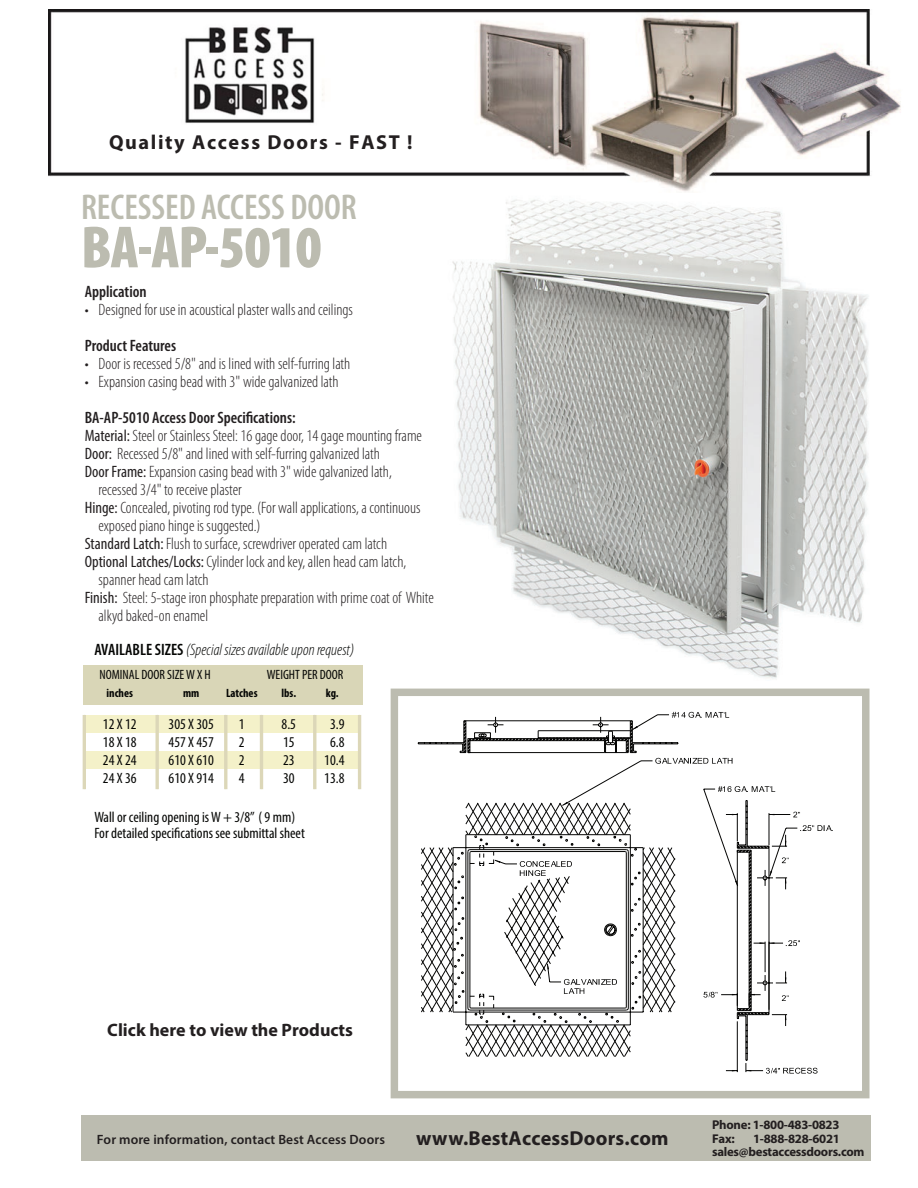
<style>
.page{position:relative;width:918px;height:1188px;background:#fff}
.page>*{position:absolute;margin:0;border:0;box-sizing:border-box;transform-origin:0 0}
.t1{font:900 condensed 60px "Myriad Pro";letter-spacing:-.02em;color:#bcbcb0}
.t2{font:600 condensed 36px "Myriad Pro";color:#bcbcb0}
.t3{font:700 20.25px "Myriad Pro";letter-spacing:.08em;color:#231f20}
.t4{font:700 20.25px "Myriad Pro";letter-spacing:.01em;color:#231f20}
.t5{font:700 18px "Myriad Pro";color:#231f20}
.t6{font:300 condensed 16.5px "Myriad Pro";color:#231f20}
.t7{font:600 condensed 16.5px "Myriad Pro";color:#231f20}
.t8{font:italic 300 condensed 16.5px "Myriad Pro";color:#040503}
.t9{font:condensed 15px/15.8px "Myriad Pro";color:#040503}
.t10{font:600 13.5px "Myriad Pro";letter-spacing:.01em;color:#231f20}
.t11{font:condensed 13.5px "Myriad Pro";color:#040503}
.t12{font:700 12.75px/13.6px "Myriad Pro";letter-spacing:-.02em;color:#231f20}
.t13{font:700 condensed 12px "Myriad Pro";color:#040503}
.s1{font-weight:400}
.s2{font-weight:600;font-style:normal}
</style>
<div class="page">
<img style="left:442px;top:199px;width:428px;height:490px">
<img style="left:48px;top:9px;width:853px;height:183px">
<div style="left:391px;top:689px;width:479px;height:409px;border:7px solid #bcbcb0"></div>
<div style="left:83px;top:715px;width:277px;height:18px;background:#f4f1c9"></div>
<div style="left:83px;top:751px;width:278px;height:18px;background:#f4f1c9"></div>
<hr style="left:313px;top:715px;width:3px;height:74px;background:#dcd7b8">
<hr style="left:358px;top:715px;width:3px;height:74px;background:#dcd7b8">
<hr style="left:156px;top:715px;width:3px;height:74px;background:#dcd7b8">
<hr style="left:83px;top:715px;width:3px;height:74px;background:#dcd7b8">
<hr style="left:260px;top:715px;width:3px;height:74px;background:#dcd7b8">
<hr style="left:224px;top:715px;width:3px;height:74px;background:#dcd7b8">
<div style="left:83px;top:665px;width:279px;height:40px;background:#d9d6b7"></div>
<hr style="left:737px;top:1021px;width:1px;height:51px;background:#050504">
<svg style="left:726px;top:1070px;width:11px;height:2px"></svg>
<hr style="left:746px;top:1016px;width:1px;height:44px;background:#050504">
<svg style="left:746px;top:1060px;width:72px;height:14px"></svg>
<hr style="left:747px;top:1015px;width:1px;height:45px;background:#050504">
<svg style="left:418px;top:712px;width:415px;height:342px"></svg>
<div style="left:81px;top:1116px;width:789px;height:45px;background:#bcbcb0"></div>
<p class="t3" style="left:109px;top:129px;width:305px">Quality Access Doors - FAST !</p>
<h2 class="t2" style="left:81px;top:185px;width:277px">RECESSED ACCESS DOOR</h2>
<h1 class="t1" style="left:81px;top:209px;width:242px">BA-AP-5010</h1>
<p class="t7" style="left:85px;top:281px;width:63px">Application</p>
<p class="t6" style="left:85px;top:300px;width:270px">• Designed for use in acoustical plaster walls and ceilings</p>
<p class="t7" style="left:85px;top:335px;width:93px">Product Features</p>
<p class="t6" style="left:85px;top:354px;width:267px">• Door is recessed 5/8" and is lined with self-furring lath</p>
<p class="t6" style="left:85px;top:372px;width:255px">• Expansion casing bead with 3" wide galvanized lath</p>
<p class="t7" style="left:85px;top:407px;width:212px">BA-AP-5010 Access Door Specifications:</p>
<p class="t6" style="left:85px;top:426px;width:339px"><span class="s1">Material:</span> Steel or Stainless Steel: 16 gage door, 14 gage mounting frame</p>
<p class="t6" style="left:85px;top:444px;width:297px"><span class="s1">Door:</span> Recessed 5/8" and lined with self-furring galvanized lath</p>
<p class="t6" style="left:85px;top:462px;width:309px"><span class="s1">Door Frame:</span> Expansion casing bead with 3" wide galvanized lath,</p>
<p class="t6" style="left:99px;top:480px;width:145px">recessed 3/4" to receive plaster</p>
<p class="t6" style="left:85px;top:498px;width:337px"><span class="s1">Hinge:</span> Concealed, pivoting rod type. (For wall applications, a continuous</p>
<p class="t6" style="left:99px;top:516px;width:164px">exposed piano hinge is suggested.)</p>
<p class="t6" style="left:85px;top:534px;width:304px"><span class="s1">Standard Latch:</span>Flush to surface, screwdriver operated cam latch</p>
<p class="t6" style="left:85px;top:552px;width:323px"><span class="s1">Optional Latches/Locks:</span>Cylinder lock and key, allen head cam latch,</p>
<p class="t6" style="left:99px;top:570px;width:112px">spanner head cam latch</p>
<p class="t6" style="left:85px;top:588px;width:351px"><span class="s1">Finish:</span> Steel: 5-stage iron phosphate preparation with prime coat of White</p>
<p class="t6" style="left:99px;top:606px;width:111px">alkyd baked-on enamel</p>
<p class="t8" style="left:94px;top:640px;width:261px"><span class="s2">AVAILABLE SIZES</span> (Special sizes available upon request)</p>
<p class="t11" style="left:100px;top:667px;width:113px">NOMINAL DOOR SIZE W X H</p>
<p class="t11" style="left:267px;top:667px;width:78px">W THGI E PER DOOR</p>
<p class="t13" style="left:107px;top:686px;width:28px">inches</p>
<p class="t13" style="left:183px;top:686px;width:18px">mm</p>
<p class="t13" style="left:226px;top:686px;width:33px">Latches</p>
<p class="t13" style="left:282px;top:686px;width:16px">lbs.</p>
<p class="t13" style="left:326px;top:686px;width:14px">kg.</p>
<p class="t9" style="left:103px;top:716px;width:35px">12 X 12</p>
<p class="t9" style="left:169px;top:716px;width:47px">305 X 305</p>
<p class="t9" style="left:239px;top:716px;width:7px">1</p>
<p class="t9" style="left:282px;top:716px;width:16px">8.5</p>
<p class="t9" style="left:330px;top:716px;width:16px">3.9</p>
<p class="t9" style="left:103px;top:734px;width:35px">18 X 18</p>
<p class="t9" style="left:169px;top:734px;width:47px">457 X 457</p>
<p class="t9" style="left:239px;top:734px;width:7px">2</p>
<p class="t9" style="left:283px;top:734px;width:13px">15</p>
<p class="t9" style="left:330px;top:734px;width:16px">6.8</p>
<p class="t9" style="left:103px;top:752px;width:35px">24 X 24</p>
<p class="t9" style="left:169px;top:752px;width:47px">610 X 610</p>
<p class="t9" style="left:239px;top:752px;width:7px">2</p>
<p class="t9" style="left:283px;top:752px;width:13px">23</p>
<p class="t9" style="left:324px;top:752px;width:22px">10.4</p>
<p class="t9" style="left:103px;top:770px;width:35px">24 X 36</p>
<p class="t9" style="left:169px;top:770px;width:47px">610 X 914</p>
<p class="t9" style="left:239px;top:770px;width:7px">4</p>
<p class="t9" style="left:283px;top:770px;width:13px">30</p>
<p class="t9" style="left:324px;top:770px;width:22px">13.8</p>
<p class="t9" style="left:94px;top:809px;width:212px">Wall or ceiling opening is W + 3/8” ( 9 mm)<br>For detailed specifications see submittal sheet</p>
<p class="t5" style="left:107px;top:1018px;width:247px">Click here to view the Products</p>
<p class="t10" style="left:97px;top:1131px;width:290px">For more information, contact Best Access Doors</p>
<p class="t4" style="left:416px;top:1125px;width:254px">www.BestAccessDoors.com</p>
<p class="t12" style="left:712px;top:1117px;width:129px">Phone: 1-800-483-0823<br>Fax:</p>
<p class="t12" style="left:712px;top:1131px;width:154px;text-indent:41px">1-888-828-6021 sales@bestaccessdoors.com</p>
</div>
